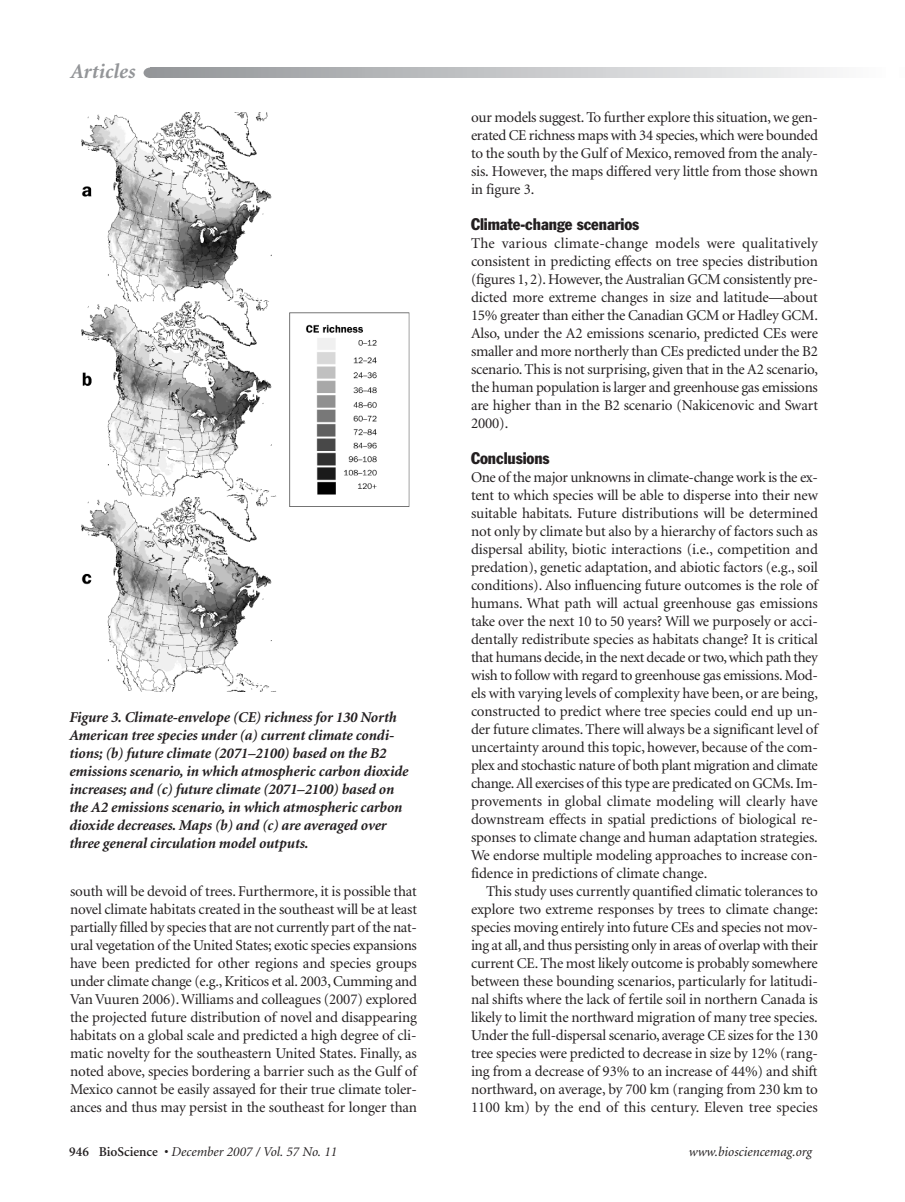
<style>
.page{position:relative;width:905px;height:1202px;background:#fff}
.page>*{position:absolute;margin:0;border:0;box-sizing:border-box;transform-origin:0 0}
.t1{font:italic 700 21px "Minion";color:#939598}
.t2{font:condensed 16.5px "Franklin Gothic";letter-spacing:-.005em;color:#231f20}
.t3{font:15px/18px "Minion";letter-spacing:-.01em;color:#231f20;text-align:justify}
.t4{font:italic 700 15px/18px "Minion";letter-spacing:-.01em;color:#231f20}
.t5{font:italic 13.5px "Minion";color:#231f20}
.s1{font-weight:600;font-style:normal}
</style>
<div class="page">
<div style="left:143px;top:68px;width:14px;height:10px;background:#939598;border-radius:50%"></div>
<div style="left:780px;top:67px;width:105px;height:11px;background:#f5f5f5"></div>
<div style="left:722px;top:67px;width:58px;height:11px;background:#e8e9e9"></div>
<div style="left:710px;top:67px;width:12px;height:11px;background:#e3e4e5"></div>
<div style="left:606px;top:67px;width:104px;height:11px;background:#dbdcdd"></div>
<div style="left:501px;top:67px;width:105px;height:11px;background:#cccdcf"></div>
<div style="left:495px;top:67px;width:6px;height:11px;background:#c4c6c8"></div>
<div style="left:489px;top:67px;width:6px;height:11px;background:#c3c5c7"></div>
<div style="left:484px;top:67px;width:5px;height:11px;background:#c2c4c6"></div>
<div style="left:478px;top:67px;width:6px;height:11px;background:#c1c3c5"></div>
<div style="left:466px;top:67px;width:12px;height:11px;background:#c0c2c4"></div>
<div style="left:361px;top:67px;width:105px;height:11px;background:#b8babc"></div>
<div style="left:257px;top:67px;width:104px;height:11px;background:#a9abad"></div>
<div style="left:152px;top:67px;width:105px;height:11px;background:#9a9d9f"></div>
<img style="left:81px;top:112px;width:329px;height:579px">
<h1 class="t1" style="left:71px;top:63px;width:66px">Articles</h1>
<p class="t4" style="left:69px;top:709px;width:340px">Figure 3. Climate-envelope (CE) richness for 130 North American tree species under (a) current climate condi&shy;tions; (b) future climate (2071–2100) based on the B2 emissions scenario, in which atmospheric carbon dioxide increases; and (c) future climate (2071–2100) based on the A2 emissions scenario, in which atmospheric carbon dioxide decreases. Maps (b) and (c) are averaged over three general circulation model outputs.</p>
<p class="t3" style="left:70px;top:883px;width:348px">south will be devoid of trees. Furthermore, it is possible that novel climate habitats created in the southeast will be at least partially filled by species that are not currently part of the nat&shy;ural vegetation of the United States; exotic species expansions have been predicted for other regions and species groups under climate change (e.g., Kriticos et al. 2003, Cumming and Van Vuuren 2006). Williams and colleagues (2007) explored the projected future distribution of novel and disappearing habitats on a global scale and predicted a high degree of cli&shy;matic novelty for the southeastern United States. Finally, as noted above, species bordering a barrier such as the Gulf of Mexico cannot be easily assayed for their true climate toler&shy;ances and thus may persist in the southeast for longer than</p>
<p class="t3" style="left:471px;top:109px;width:348px">our models suggest. To further explore this situation, we gen&shy;erated CE richness maps with 34 species, which were bounded to the south by the Gulf of Mexico, removed from the analy&shy;sis. However, the maps differed very little from those shown in figure 3.</p>
<p class="t2" style="left:471px;top:218px;width:170px">Climate-change scenarios</p>
<p class="t3" style="left:471px;top:235px;width:348px">The various climate-change models were qualitatively consistent in predicting effects on tree species distribution (figures 1, 2). However, the Australian GCM consistently pre&shy;dicted more extreme changes in size and latitude—about 15% greater than either the Canadian GCM or Hadley GCM.<br>Also, under the A2 emissions scenario, predicted CEs were smaller and more northerly than CEs predicted under the B2 scenario. This is not surprising, given that in the A2 scenario, the human population is larger and greenhouse gas emissions are higher than in the B2 scenario (Nakicenovic and Swart 2000).</p>
<p class="t2" style="left:471px;top:452px;width:80px">Conclusions</p>
<p class="t3" style="left:471px;top:469px;width:348px">One of the major unknowns in climate-change work is the ex&shy;tent to which species will be able to disperse into their new suitable habitats. Future distributions will be determined not only by climate but also by a hierarchy of factors such as dispersal ability, biotic interactions (i.e., competition and predation), genetic adaptation, and abiotic factors (e.g., soil conditions). Also influencing future outcomes is the role of humans. What path will actual greenhouse gas emissions take over the next 10 to 50 years? Will we purposely or acci&shy;dentally redistribute species as habitats change? It is critical that humans decide, in the next decade or two, which path they wish to follow with regard to greenhouse gas emissions. Mod&shy;els with varying levels of complexity have been, or are being, constructed to predict where tree species could end up un&shy;der future climates. There will always be a significant level of uncertainty around this topic, however, because of the com&shy;plex and stochastic nature of both plant migration and climate change. All exercises of this type are predicated on GCMs. Im&shy;provements in global climate modeling will clearly have downstream effects in spatial predictions of biological re&shy;sponses to climate change and human adaptation strategies.<br>We endorse mul tiple modeling approaches to increase con&shy;fidence in predictions of climate change.</p>
<p class="t3" style="left:471px;top:883px;width:348px;text-indent:15px">This study uses currently quantified climatic tolerances to explore two extreme responses by trees to climate change: species moving entirely into future CEs and species not mov&shy;ing at all, and thus persisting only in areas of overlap with their current CE. The most likely outcome is probably somewhere between these bounding scenarios, particularly for latitudi&shy;nal shifts where the lack of fertile soil in northern Canada is likely to limit the northward migration of many tree species.<br>Under the full-dispersal scenario, average CE sizes for the 130 tree species were predicted to decrease in size by 12% (rang&shy;ing from a decrease of 93% to an increase of 44%) and shift northward, on average, by 700 km (ranging from 230 km to 1100 km) by the end of this century. Eleven tree species</p>
<p class="t5" style="left:69px;top:1146px;width:269px"><span class="s1">946 BioScience •</span> December 2007 / Vol. 57 No. 11</p>
<p class="t5" style="left:688px;top:1146px;width:125px">www.biosciencemag.org</p>
</div>
